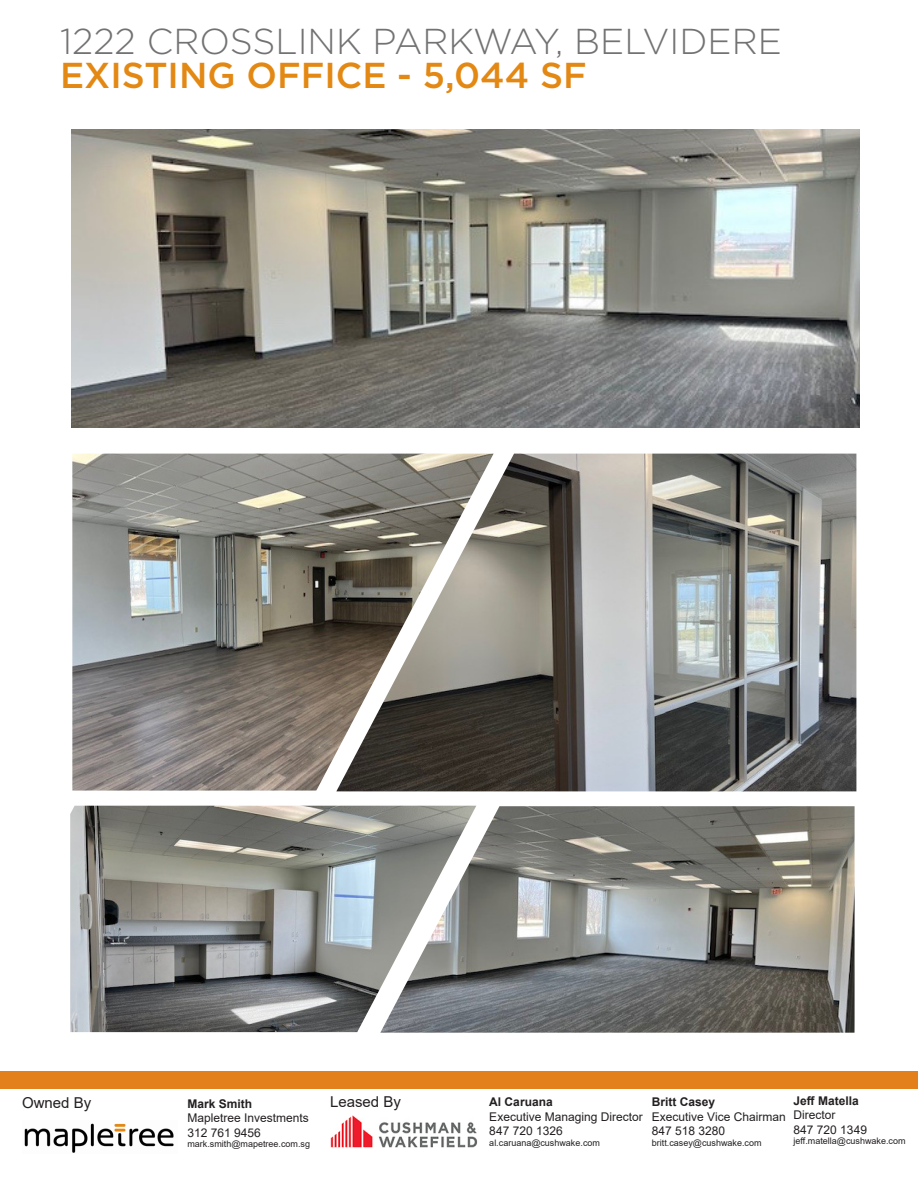
<style>
.page{position:relative;width:918px;height:1188px;background:#fff}
.page>*{position:absolute;margin:0;border:0;box-sizing:border-box;transform-origin:0 0}
.Property_Name___Address{font:300 36px/34.5px "Gotham";color:#717271}
.t1{font:15px "Arial";color:#231f20}
.t2{font:12px/14.4px "Arial";color:#231f20}
.t3{font:700 12px "Arial";color:#231f20}
.t4{font:9px "Arial";color:#231f20}
.s1{font-weight:500;color:#e38813}
</style>
<div class="page">
<div style="left:0;top:1071px;width:918px;height:18px;background:#e4801b"></div>
<img style="left:24px;top:1123px;width:150px;height:30px">
<img style="left:330px;top:1116px;width:148px;height:32px">
<img style="left:71px;top:130px;width:788px;height:298px">
<img style="left:72px;top:454px;width:264px;height:337px">
<img style="left:336px;top:454px;width:520px;height:337px">
<img style="left:70px;top:806px;width:310px;height:226px">
<img style="left:380px;top:806px;width:475px;height:227px">
<p class="Property_Name___Address" style="left:60px;top:23px;width:723px">1222 CROSSLINK PARKWAY, BELVIDERE<br><span class="s1">EXISTING OFFICE - 5,044 SF</span></p>
<p class="t3" style="left:187px;top:1095px;width:66px">Mark Smith</p>
<p class="t1" style="left:330px;top:1091px;width:72px">Leased By</p>
<p class="t2" style="left:187px;top:1111px;width:123px">Mapletree Investments<br>312 761 9456</p>
<p class="t4" style="left:187px;top:1138px;width:124px">mark.smith@mapetree.com.sg</p>
<p class="t1" style="left:22px;top:1093px;width:71px">Owned By</p>
<p class="t3" style="left:794px;top:1092px;width:67px">Jeff Matella</p>
<p class="t2" style="left:794px;top:1108px;width:75px">Director<br>847 720 1349</p>
<p class="t4" style="left:794px;top:1135px;width:113px">jeff.matella@cushwake.com</p>
<p class="t3" style="left:489px;top:1094px;width:65px">Al Caruana</p>
<p class="t2" style="left:489px;top:1109px;width:155px">Executive Managing Director<br>847 720 1326</p>
<p class="t4" style="left:489px;top:1137px;width:112px">al.caruana@cushwake.com</p>
<p class="t3" style="left:652px;top:1094px;width:65px">Britt Casey</p>
<p class="t2" style="left:652px;top:1109px;width:135px">Executive Vice Chairman<br>847 518 3280</p>
<p class="t4" style="left:652px;top:1137px;width:111px">britt.casey@cushwake.com</p>
</div>
